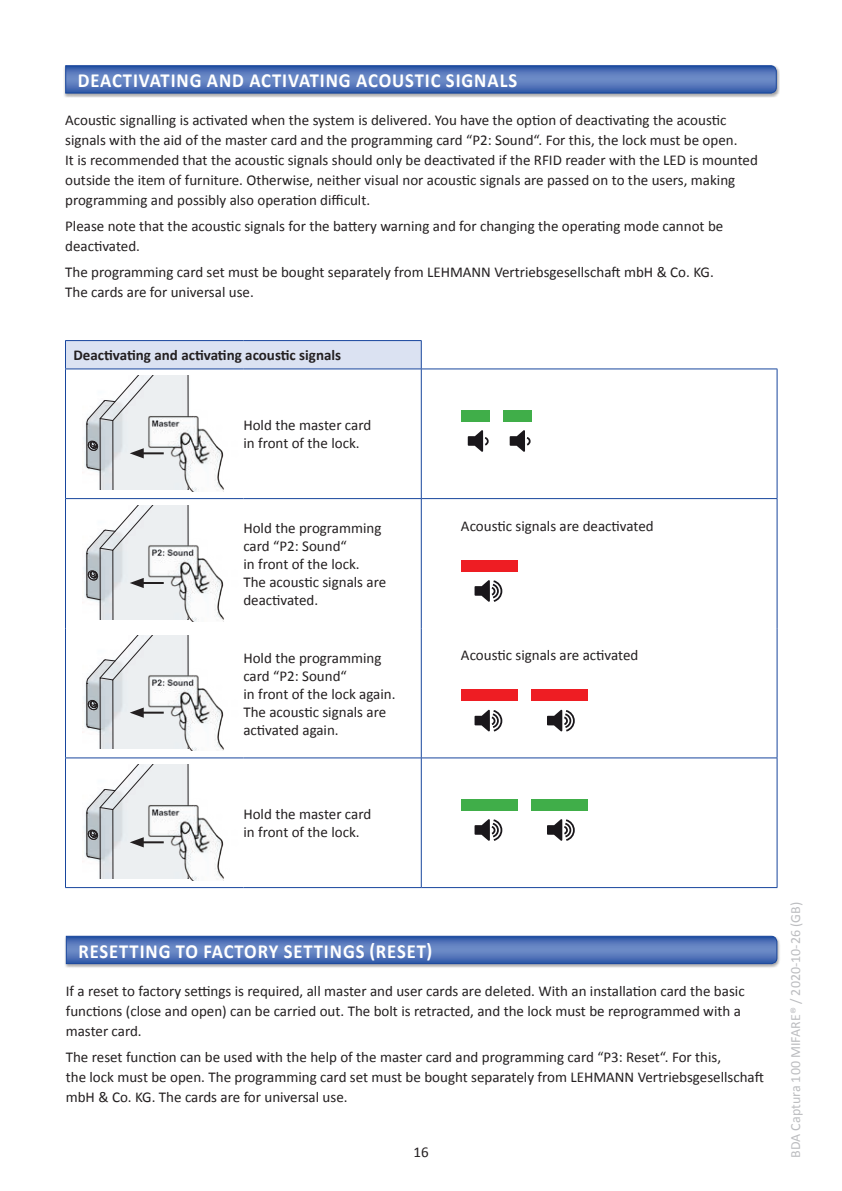
<style>
.page{position:relative;width:842px;height:1191px;background:#fff}
.page>*{position:absolute;margin:0;border:0;box-sizing:border-box;transform-origin:0 0}
.t1{font:700 20px "Calibri";letter-spacing:.05em;color:#fff;scale:.93 1}
.t2{font:15px/18px "Calibri";color:#231f20}
.t3{font:700 15px "Calibri";color:#231f20}
.t4{font:14px "Calibri";color:#bcbdc0}
</style>
<div class="page">
<svg style="left:66px;top:341px;width:355px;height:546px"></svg>
<svg style="left:422px;top:369px;width:355px;height:518px"></svg>
<hr style="left:65px;top:340px;width:178px;height:1px;background:#18469d">
<svg style="left:65px;top:341px;width:1px;height:27px"></svg>
<hr style="left:243px;top:340px;width:179px;height:1px;background:#18469d">
<svg style="left:421px;top:341px;width:1px;height:27px"></svg>
<hr style="left:65px;top:368px;width:178px;height:1px;background:#18469d">
<hr style="left:65px;top:369px;width:1px;height:129px;background:#18469d">
<hr style="left:243px;top:368px;width:178px;height:1px;background:#18469d">
<hr style="left:421px;top:368px;width:356px;height:1px;background:#18469d">
<hr style="left:421px;top:369px;width:1px;height:129px;background:#18469d">
<hr style="left:777px;top:369px;width:1px;height:129px;background:#18469d">
<hr style="left:65px;top:498px;width:178px;height:1px;background:#18469d">
<hr style="left:65px;top:499px;width:1px;height:129px;background:#18469d">
<hr style="left:243px;top:498px;width:178px;height:1px;background:#18469d">
<hr style="left:421px;top:498px;width:356px;height:1px;background:#18469d">
<hr style="left:421px;top:499px;width:1px;height:129px;background:#18469d">
<hr style="left:777px;top:499px;width:1px;height:129px;background:#18469d">
<hr style="left:65px;top:628px;width:1px;height:129px;background:#18469d">
<hr style="left:421px;top:628px;width:1px;height:129px;background:#18469d">
<hr style="left:777px;top:628px;width:1px;height:129px;background:#18469d">
<hr style="left:65px;top:757px;width:178px;height:1px;background:#18469d">
<hr style="left:65px;top:758px;width:1px;height:129px;background:#18469d">
<hr style="left:243px;top:757px;width:178px;height:1px;background:#18469d">
<hr style="left:421px;top:757px;width:356px;height:1px;background:#18469d">
<hr style="left:421px;top:758px;width:1px;height:129px;background:#18469d">
<hr style="left:777px;top:758px;width:1px;height:129px;background:#18469d">
<hr style="left:65px;top:887px;width:178px;height:1px;background:#18469d">
<hr style="left:243px;top:887px;width:178px;height:1px;background:#18469d">
<hr style="left:421px;top:887px;width:356px;height:1px;background:#18469d">
<img style="left:83px;top:376px;width:134px;height:113px">
<hr style="left:86px;top:424px;width:1px;height:41px;background:#231f20">
<img style="left:132px;top:395px;width:116px;height:96px">
<svg style="left:87px;top:376px;width:101px;height:113px"></svg>
<div style="left:461px;top:410px;width:28px;height:11px;background:#40ae49"></div>
<div style="left:503px;top:410px;width:28px;height:11px;background:#40ae49"></div>
<svg style="left:468px;top:430px;width:21px;height:22px"></svg>
<svg style="left:510px;top:430px;width:21px;height:22px"></svg>
<img style="left:83px;top:505px;width:134px;height:114px">
<hr style="left:86px;top:554px;width:1px;height:40px;background:#231f20">
<img style="left:132px;top:525px;width:116px;height:96px">
<svg style="left:87px;top:505px;width:101px;height:114px"></svg>
<div style="left:461px;top:560px;width:57px;height:11px;background:#ee1d23"></div>
<svg style="left:474px;top:580px;width:28px;height:22px"></svg>
<img style="left:83px;top:635px;width:134px;height:113px">
<hr style="left:86px;top:683px;width:1px;height:41px;background:#231f20">
<img style="left:132px;top:654px;width:116px;height:97px">
<svg style="left:87px;top:635px;width:101px;height:113px"></svg>
<div style="left:461px;top:689px;width:57px;height:12px;background:#ee1d23"></div>
<div style="left:531px;top:689px;width:57px;height:12px;background:#ee1d23"></div>
<svg style="left:474px;top:709px;width:28px;height:22px"></svg>
<svg style="left:547px;top:709px;width:28px;height:22px"></svg>
<img style="left:83px;top:765px;width:134px;height:113px">
<hr style="left:86px;top:813px;width:1px;height:41px;background:#231f20">
<img style="left:132px;top:784px;width:116px;height:96px">
<svg style="left:87px;top:765px;width:101px;height:113px"></svg>
<div style="left:461px;top:799px;width:57px;height:11px;background:#40ae49"></div>
<div style="left:531px;top:799px;width:57px;height:11px;background:#40ae49"></div>
<svg style="left:474px;top:819px;width:28px;height:22px"></svg>
<svg style="left:547px;top:819px;width:28px;height:22px"></svg>
<div style="left:63px;top:64px;width:717px;height:34px;background:#231f20;opacity:.4"></div>
<svg style="left:65px;top:65px;width:712px;height:29px;background:#5072b7"></svg>
<div style="left:64px;top:934px;width:716px;height:34px;background:#231f20;opacity:.4"></div>
<svg style="left:65px;top:935px;width:713px;height:29px;background:#5476b9"></svg>
<h1 class="t1" style="left:78px;top:68px;width:474px">DEACTIVATING AND ACTIVATING ACOUSTIC SIGNALS</h1>
<p class="t2" style="left:65px;top:110px;width:694px;line-height:20px">Acoustic signalling is activated when the system is delivered. You have the option of deactivating the acoustic signals with the aid of the master card and the programming card “P2: Sound“. For this, the lock must be open.<br>It is recommended that the acoustic signals should only be deactivated if the RFID reader with the LED is mounted outside the item of furniture. Otherwise, neither visual nor acoustic signals are passed on to the users, making programming and possibly also operation difficult.</p>
<p class="t2" style="left:65px;top:215px;width:660px;line-height:20px">Please note that the acoustic signals for the battery warning and for changing the operating mode cannot be deactivated.</p>
<p class="t2" style="left:65px;top:261px;width:650px;line-height:20px">The programming card set must be bought separately from LEHMANN Vertriebsgesellschaft mbH &amp; Co. KG.<br>The cards are for universal use.</p>
<p class="t3" style="left:73px;top:345px;width:269px">Deactivating and activating acoustic signals</p>
<p class="t2" style="left:243px;top:416px;width:129px">Hold the master card in front of the lock.</p>
<p class="t2" style="left:243px;top:518px;width:144px">Hold the programming card “P2: Sound“<br>in front of the lock.<br>The acoustic signals are deactivated.</p>
<p class="t2" style="left:461px;top:516px;width:194px">Acoustic signals are deactivated</p>
<p class="t2" style="left:243px;top:648px;width:154px">Hold the programming card “P2: Sound“<br>in front of the lock again.<br>The acoustic signals are activated again.</p>
<p class="t2" style="left:461px;top:645px;width:179px">Acoustic signals are activated</p>
<p class="t2" style="left:243px;top:804px;width:129px">Hold the master card in front of the lock.</p>
<h1 class="t1" style="left:78px;top:939px;width:382px">RESETTING TO FACTORY SETTINGS (RESET)</h1>
<p class="t2" style="left:66px;top:980px;width:680px;line-height:20px">If a reset to factory settings is required, all master and user cards are deleted. With an installation card the basic functions (close and open) can be carried out. The bolt is retracted, and the lock must be reprogrammed with a master card.</p>
<p class="t2" style="left:66px;top:1046px;width:700px;line-height:20px">The reset function can be used with the help of the master card and programming card “P3: Reset“. For this,<br>the lock must be open. The programming card set must be bought separately from LEHMANN Vertriebsgesellschaft mbH &amp; Co. KG. The cards are for universal use.</p>
<p class="t2" style="left:413px;top:1142px;width:17px">16</p>
<p class="t4" style="left:787px;top:1157px;width:257px;rotate:-90deg">BDA Captura 100 MIFARE® / 2020-10-26 (GB)</p>
</div>
